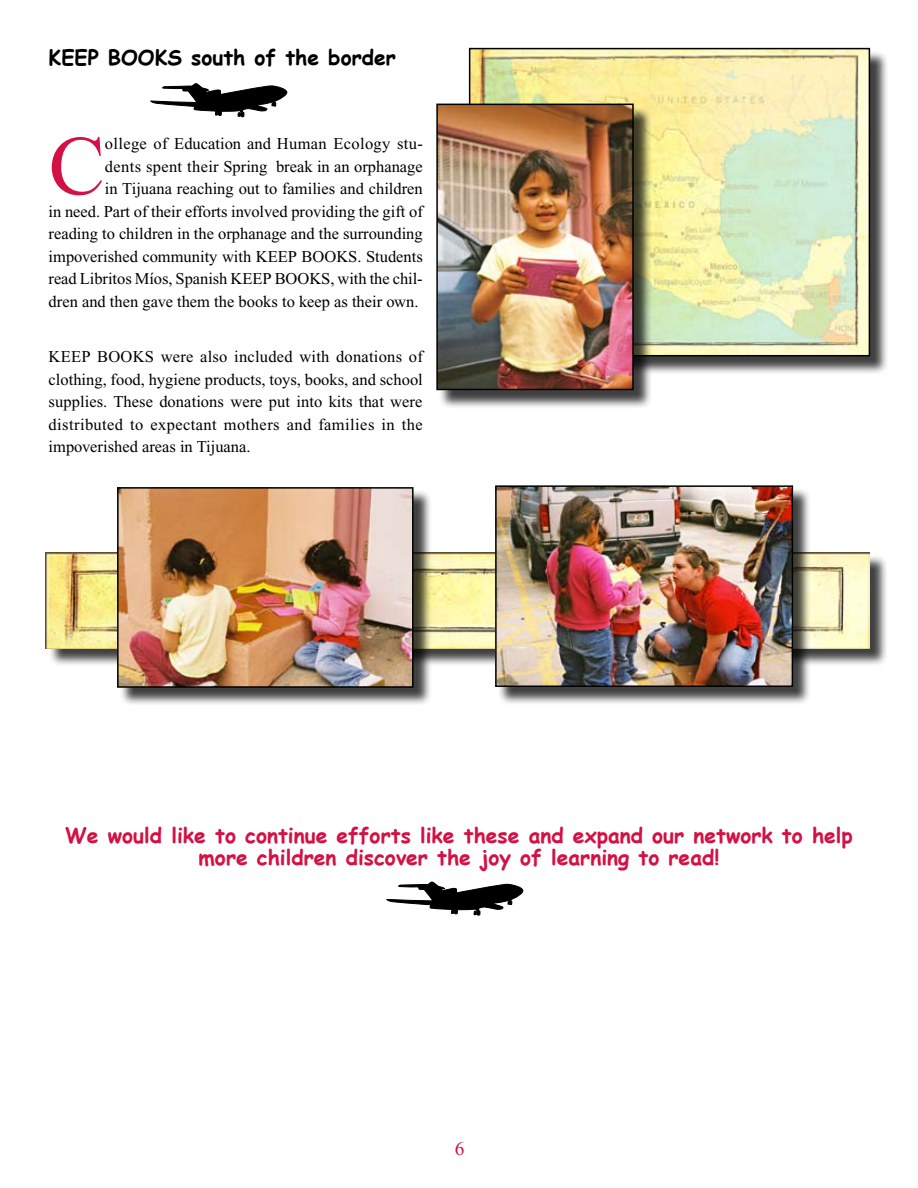
<style>
.page{position:relative;width:918px;height:1188px;background:#fff}
.page>*{position:absolute;margin:0;border:0;box-sizing:border-box;transform-origin:0 0}
.t1{font:84.45px "Times New Roman";color:#d31145}
.t2{font:700 21px/22.5px "Comic Sans MS";color:#d31145;text-align:center}
.t3{font:700 21px "Comic Sans MS";color:#000}
.t4{font:19.5px "Times New Roman";color:#d31145}
.t5{font:16.5px/22.5px "Times New Roman";color:#000;text-align:right}
</style>
<div class="page">
<div style="left:48px;top:554px;width:840px;height:113px;background:#000;opacity:.75"></div>
<img style="left:46px;top:552px;width:823px;height:96px">
<div style="left:471px;top:50px;width:418px;height:325px;background:#000;opacity:.75"></div>
<img style="left:472px;top:51px;width:395px;height:302px">
<div style="left:469px;top:48px;width:401px;height:308px;border:2px solid #000"></div>
<div style="left:439px;top:106px;width:213px;height:303px;background:#000;opacity:.75"></div>
<img style="left:439px;top:107px;width:192px;height:280px">
<div style="left:436px;top:104px;width:198px;height:286px;border:2px solid #000"></div>
<svg style="left:150px;top:84px;width:137px;height:33px"></svg>
<div style="left:119px;top:489px;width:313px;height:217px;background:#000;opacity:.75"></div>
<img style="left:120px;top:490px;width:291px;height:195px">
<div style="left:117px;top:487px;width:297px;height:201px;border:2px solid #000"></div>
<div style="left:497px;top:488px;width:315px;height:218px;background:#000;opacity:.75"></div>
<img style="left:498px;top:488px;width:292px;height:196px">
<div style="left:495px;top:485px;width:298px;height:202px;border:2px solid #000"></div>
<svg style="left:386px;top:882px;width:137px;height:34px"></svg>
<p class="t3" style="left:49px;top:42px;width:349px">KEEP BOOKS south of the border</p>
<h1 class="t1" style="left:49px;top:120px;width:58px">C</h1>
<p class="t5" style="left:49px;top:132px;width:376px">ollege of Education and Human Ecology stu-<br>dents spent their Spring break in an orphanage<br>in Tijuana reaching out to families and children<br>in need. Part of their efforts involved providing the gift of reading to children in the orphanage and the surrounding impoverished community with KEEP BOOKS. Students read Libritos Míos, Spanish KEEP BOOKS, with the chil&shy;dren and then gave them the books to keep as their own.</p>
<p class="t5" style="left:49px;top:346px;width:376px;text-align:justify">KEEP BOOKS were also included with donations of clothing, food, hygiene products, toys, books, and school supplies. These donations were put into kits that were distributed to expectant mothers and families in the impoverished areas in Tijuana.</p>
<p class="t2" style="left:65px;top:823px;width:789px">We would like to continue efforts like these and expand our network to help more children discover the joy of learning to read!</p>
<p class="t4" style="left:455px;top:1138px;width:11px">6</p>
</div>
